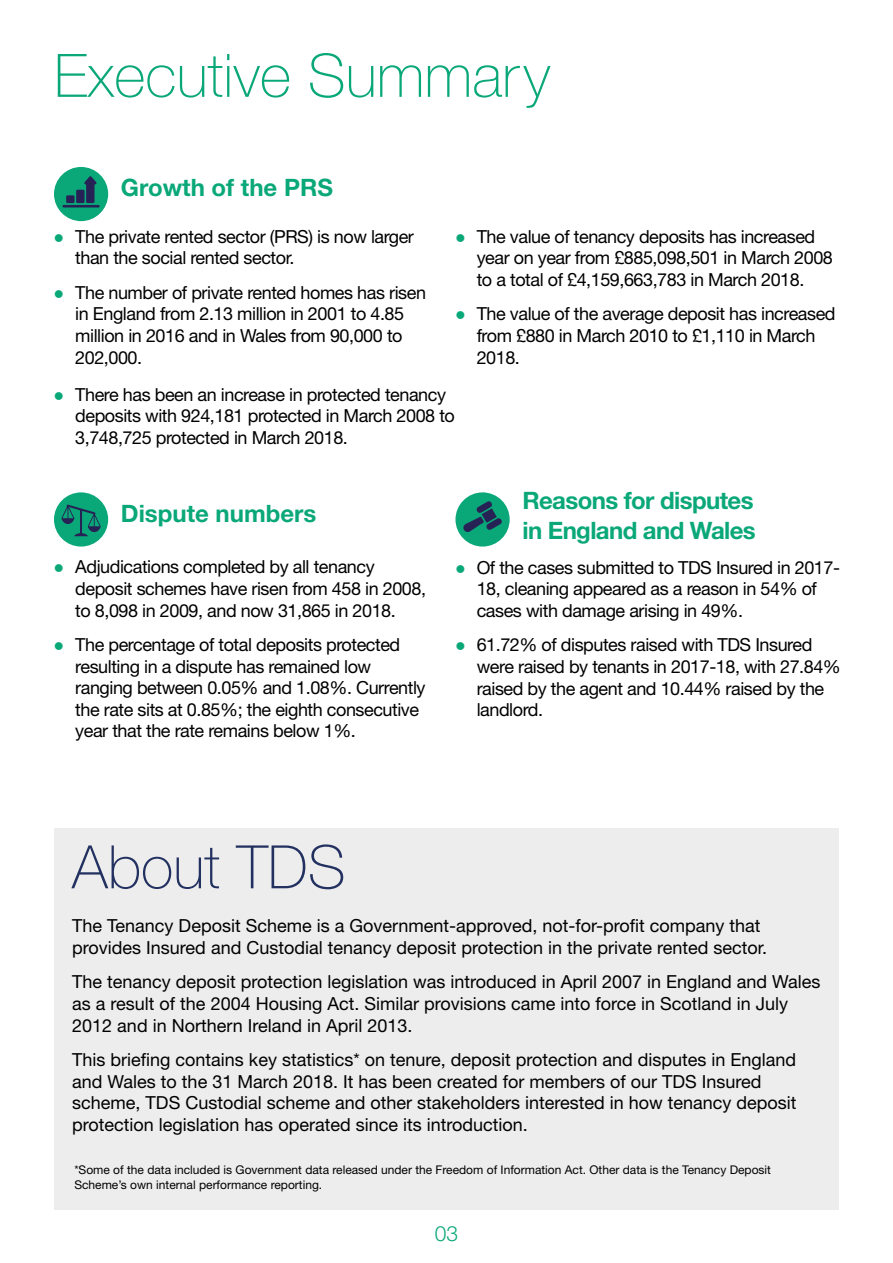
<style>
.page{position:relative;width:893px;height:1263px;background:#fff}
.page>*{position:absolute;margin:0;border:0;box-sizing:border-box;transform-origin:0 0}
.t1{font:100 60px "Helvetica Neue LT Std";color:#0aa879}
.t2{font:100 60px "Helvetica Neue LT Std";color:#233161}
.t3{font:700 24px/30px "Helvetica Neue LT Std";letter-spacing:-.025em;color:#0aa879}
.t4{font:700 24px "Helvetica Neue LT Std";color:#0aa879}
.t5{font:300 21px "Helvetica Neue LT Std";color:#0aa879}
.t6{font:18px/21.6px "Helvetica Neue LT Std";letter-spacing:-.025em;color:#000}
.t7{font:18px/21.6px "Helvetica Neue LT Std";color:#000}
.t8{font:12px/14.4px "Helvetica Neue LT Std";color:#000}
</style>
<div class="page">
<div style="left:54px;top:167px;width:54px;height:54px;background:#0aa879;border-radius:50%"></div>
<svg style="left:66px;top:176px;width:31px;height:27px"></svg>
<hr style="left:62px;top:205px;width:38px;height:2px;background:#262255">
<div style="left:455px;top:492px;width:55px;height:55px;background:#0aa879;border-radius:50%"></div>
<svg style="left:463px;top:501px;width:39px;height:31px"></svg>
<div style="left:54px;top:492px;width:54px;height:55px;background:#0aa879;border-radius:50%"></div>
<svg style="left:61px;top:504px;width:40px;height:32px"></svg>
<div style="left:54px;top:828px;width:785px;height:382px;background:#ededed"></div>
<h1 class="t1" style="left:54px;top:41px;width:498px">Executive Summary</h1>
<h2 class="t4" style="left:121px;top:172px;width:214px">Growth of the PRS</h2>
<p class="t6" style="left:75px;top:225px;width:340px">The private rented sector (PRS) is now larger than the social rented sector.</p>
<p class="t6" style="left:75px;top:281px;width:352px">The number of private rented homes has risen in England from 2.13 million in 2001 to 4.85 million in 2016 and in Wales from 90,000 to 202,000.</p>
<p class="t6" style="left:75px;top:383px;width:381px">There has been an increase in protected tenancy deposits with 924,181 protected in March 2008 to<br>3,748,725 protected in March 2018.</p>
<h2 class="t4" style="left:121px;top:499px;width:197px">Dispute numbers</h2>
<p class="t6" style="left:75px;top:556px;width:352px">Adjudications completed by all tenancy deposit schemes have risen from 458 in 2008, to 8,098 in 2009, and now 31,865 in 2018.</p>
<p class="t6" style="left:75px;top:634px;width:352px">The percentage of total deposits protected resulting in a dispute has remained low ranging between 0.05% and 1.08%. Currently the rate sits at 0.85%; the eighth consecutive year that the rate remains below 1%.</p>
<p class="t6" style="left:477px;top:225px;width:358px">The value of tenancy deposits has increased year on year from £885,098,501 in March 2008 to a total of £4,159,663,783 in March 2018.</p>
<p class="t6" style="left:477px;top:303px;width:360px">The value of the average deposit has increased from £880 in March 2010 to £1,110 in March<br>2018.</p>
<h2 class="t3" style="left:522px;top:485px;width:235px">Reasons for disputes in England and Wales</h2>
<p class="t6" style="left:477px;top:556px;width:365px">Of the cases submitted to TDS Insured in 2017-<br>18, cleaning appeared as a reason in 54% of cases with damage arising in 49%.</p>
<p class="t6" style="left:477px;top:634px;width:366px">61.72% of disputes raised with TDS Insured were raised by tenants in 2017-18, with 27.84% raised by the agent and 10.44% raised by the landlord.</p>
<h1 class="t2" style="left:72px;top:833px;width:275px">About TDS</h1>
<p class="t7" style="left:72px;top:915px;width:696px">The Tenancy Deposit Scheme is a Government-approved, not-for-profit company that provides Insured and Custodial tenancy deposit protection in the private rented sector.</p>
<p class="t7" style="left:72px;top:971px;width:750px">The tenancy deposit protection legislation was introduced in April 2007 in England and Wales as a result of the 2004 Housing Act. Similar provisions came into force in Scotland in July<br>2012 and in Northern Ireland in April 2013.</p>
<p class="t7" style="left:72px;top:1048px;width:726px">This briefing contains key statistics* on tenure, deposit protection and disputes in England and Wales to the 31 March 2018. It has been created for members of our TDS Insured scheme, TDS Custodial scheme and other stakeholders interested in how tenancy deposit protection legislation has operated since its introduction.</p>
<p class="t8" style="left:74px;top:1162px;width:698px">*Some of the data included is Government data released under the Freedom of Information Act. Other data is the Tenancy Deposit<br>Scheme’s own internal performance reporting.</p>
<p class="t5" style="left:435px;top:1221px;width:25px">03</p>
</div>
